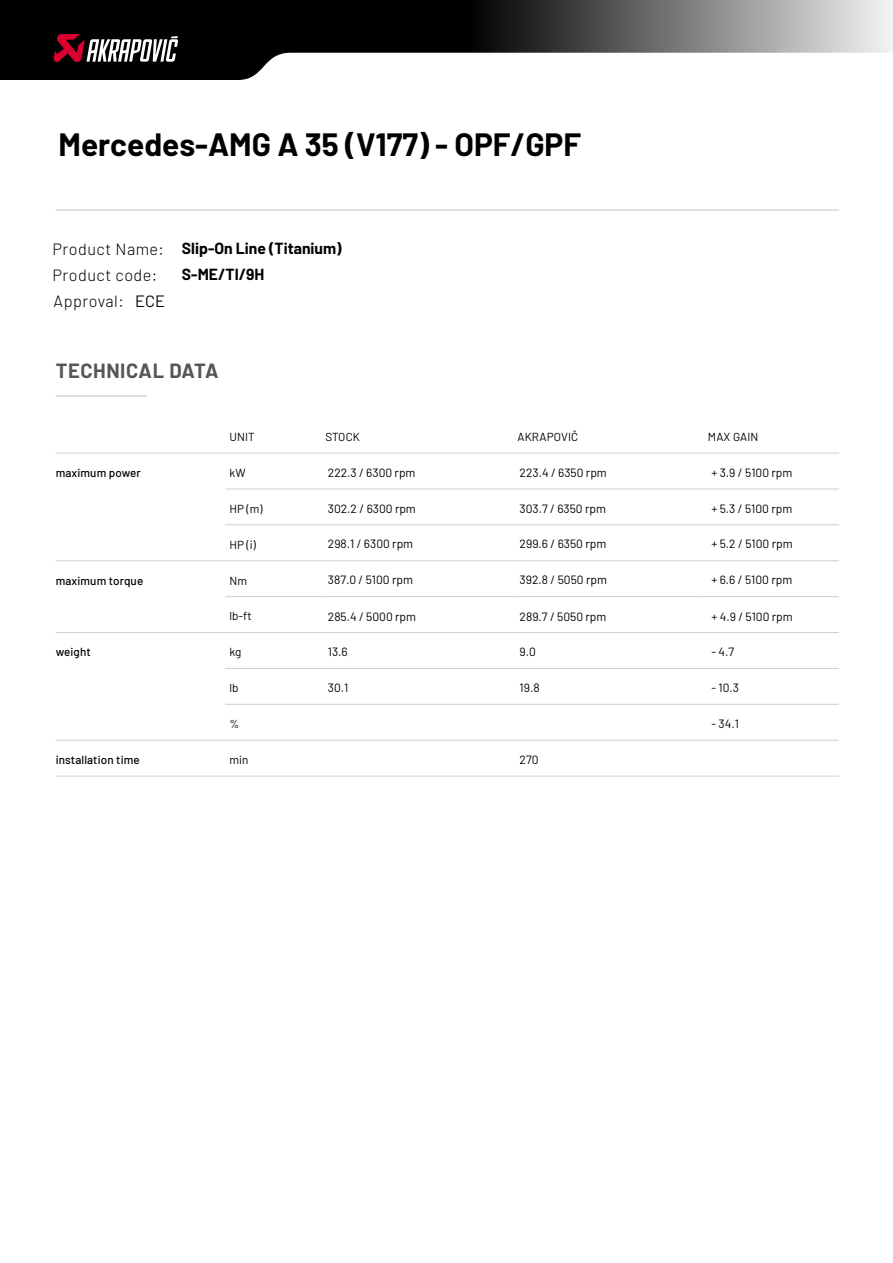
<style>
.page{position:relative;width:893px;height:1263px;background:#fff}
.page>*{position:absolute;margin:0;border:0;box-sizing:border-box;transform-origin:0 0}
.t1{font:700 31.5px "Barlow";color:#000}
.t2{font:700 20.1px "Barlow";letter-spacing:.03em;color:#565656}
.t3{font:16.35px "Barlow";color:#000}
.t4{font:300 16.2px "Barlow";letter-spacing:.03em;color:#000}
.t5{font:700 15.75px/26.2px "Barlow";color:#000}
.t6{font:12px "Barlow";color:#000}
.t7{font:11.7px "Barlow";letter-spacing:.01em;color:#000}
.t8{font:500 11.7px "Barlow";letter-spacing:.01em;color:#000}
</style>
<div class="page">
<svg style="left:0;top:0;width:893px;height:80px"></svg>
<svg style="left:53px;top:34px;width:125px;height:29px"></svg>
<hr style="left:56px;top:396px;width:91px;height:1px;background:#c3c6c7">
<hr style="left:56px;top:453px;width:169px;height:1px;background:#cfd0d0">
<hr style="left:225px;top:453px;width:96px;height:1px;background:#cfd0d0">
<hr style="left:321px;top:453px;width:192px;height:1px;background:#cfd0d0">
<hr style="left:513px;top:453px;width:191px;height:1px;background:#cfd0d0">
<hr style="left:704px;top:453px;width:135px;height:1px;background:#cfd0d0">
<hr style="left:225px;top:489px;width:96px;height:1px;background:#cfd0d0">
<hr style="left:321px;top:489px;width:192px;height:1px;background:#cfd0d0">
<hr style="left:513px;top:489px;width:191px;height:1px;background:#cfd0d0">
<hr style="left:704px;top:489px;width:135px;height:1px;background:#cfd0d0">
<hr style="left:225px;top:525px;width:96px;height:1px;background:#cfd0d0">
<hr style="left:321px;top:525px;width:192px;height:1px;background:#cfd0d0">
<hr style="left:513px;top:525px;width:191px;height:1px;background:#cfd0d0">
<hr style="left:704px;top:525px;width:135px;height:1px;background:#cfd0d0">
<hr style="left:56px;top:560px;width:169px;height:1px;background:#cfd0d0">
<hr style="left:225px;top:560px;width:96px;height:1px;background:#cfd0d0">
<hr style="left:321px;top:560px;width:192px;height:1px;background:#cfd0d0">
<hr style="left:513px;top:560px;width:191px;height:1px;background:#cfd0d0">
<hr style="left:704px;top:560px;width:135px;height:1px;background:#cfd0d0">
<hr style="left:225px;top:596px;width:96px;height:1px;background:#cfd0d0">
<hr style="left:321px;top:596px;width:192px;height:1px;background:#cfd0d0">
<hr style="left:513px;top:596px;width:191px;height:1px;background:#cfd0d0">
<hr style="left:704px;top:596px;width:135px;height:1px;background:#cfd0d0">
<hr style="left:56px;top:632px;width:169px;height:1px;background:#cfd0d0">
<hr style="left:225px;top:632px;width:96px;height:1px;background:#cfd0d0">
<hr style="left:321px;top:632px;width:192px;height:1px;background:#cfd0d0">
<hr style="left:513px;top:632px;width:191px;height:1px;background:#cfd0d0">
<hr style="left:704px;top:632px;width:135px;height:1px;background:#cfd0d0">
<hr style="left:225px;top:668px;width:96px;height:1px;background:#cfd0d0">
<hr style="left:321px;top:668px;width:192px;height:1px;background:#cfd0d0">
<hr style="left:513px;top:668px;width:191px;height:1px;background:#cfd0d0">
<hr style="left:704px;top:668px;width:135px;height:1px;background:#cfd0d0">
<hr style="left:225px;top:704px;width:96px;height:1px;background:#cfd0d0">
<hr style="left:321px;top:704px;width:192px;height:1px;background:#cfd0d0">
<hr style="left:513px;top:704px;width:191px;height:1px;background:#cfd0d0">
<hr style="left:704px;top:704px;width:135px;height:1px;background:#cfd0d0">
<hr style="left:56px;top:740px;width:169px;height:1px;background:#cfd0d0">
<hr style="left:225px;top:740px;width:96px;height:1px;background:#cfd0d0">
<hr style="left:321px;top:740px;width:192px;height:1px;background:#cfd0d0">
<hr style="left:513px;top:740px;width:191px;height:1px;background:#cfd0d0">
<hr style="left:704px;top:740px;width:135px;height:1px;background:#cfd0d0">
<hr style="left:56px;top:776px;width:169px;height:1px;background:#cfd0d0">
<hr style="left:225px;top:776px;width:96px;height:1px;background:#cfd0d0">
<hr style="left:321px;top:776px;width:192px;height:1px;background:#cfd0d0">
<hr style="left:513px;top:776px;width:191px;height:1px;background:#cfd0d0">
<hr style="left:704px;top:776px;width:135px;height:1px;background:#cfd0d0">
<hr style="left:56px;top:210px;width:783px;height:1px;background:#c3c6c7">
<h1 class="t1" style="left:58px;top:125px;width:524px">Mercedes-AMG A 35 (V177) - OPF/GPF</h1>
<h3 class="t4" style="left:53px;top:237px;width:113px">Product Name:</h3>
<h3 class="t4" style="left:53px;top:263px;width:106px">Product code:</h3>
<h3 class="t4" style="left:54px;top:289px;width:72px">Approval:</h3>
<h3 class="t3" style="left:135px;top:290px;width:31px">ECE</h3>
<h3 class="t5" style="left:182px;top:234px;width:161px">Slip-On Line (Titanium)<br>S-ME/TI/9H</h3>
<h2 class="t2" style="left:56px;top:356px;width:164px">TECHNICAL DATA</h2>
<p class="t7" style="left:229px;top:428px;width:27px">UNIT</p>
<p class="t7" style="left:325px;top:428px;width:36px">STOCK</p>
<p class="t7" style="left:517px;top:428px;width:62px">AKRAPOVIČ</p>
<p class="t7" style="left:708px;top:428px;width:52px">MAX GAIN</p>
<p class="t8" style="left:56px;top:464px;width:87px">maximum power</p>
<p class="t7" style="left:229px;top:464px;width:18px">kW</p>
<p class="t7" style="left:229px;top:500px;width:35px">HP (m)</p>
<p class="t7" style="left:229px;top:536px;width:28px">HP (i)</p>
<p class="t8" style="left:56px;top:572px;width:89px">maximum torque</p>
<p class="t7" style="left:229px;top:572px;width:19px">Nm</p>
<p class="t7" style="left:229px;top:608px;width:24px">lb-ft</p>
<p class="t8" style="left:56px;top:643px;width:37px">weight</p>
<p class="t7" style="left:229px;top:644px;width:14px">kg</p>
<p class="t7" style="left:229px;top:679px;width:11px">lb</p>
<p class="t7" style="left:229px;top:715px;width:11px">%</p>
<p class="t8" style="left:56px;top:751px;width:86px">installation time</p>
<p class="t7" style="left:229px;top:751px;width:21px">min</p>
<p class="t6" style="left:328px;top:465px;width:89px">222.3 / 6300 rpm</p>
<p class="t6" style="left:520px;top:465px;width:89px">223.4 / 6350 rpm</p>
<p class="t6" style="left:711px;top:465px;width:83px">+ 3.9 / 5100 rpm</p>
<p class="t6" style="left:328px;top:501px;width:89px">302.2 / 6300 rpm</p>
<p class="t6" style="left:520px;top:501px;width:88px">303.7 / 6350 rpm</p>
<p class="t6" style="left:711px;top:501px;width:82px">+ 5.3 / 5100 rpm</p>
<p class="t6" style="left:328px;top:536px;width:87px">298.1 / 6300 rpm</p>
<p class="t6" style="left:520px;top:536px;width:88px">299.6 / 6350 rpm</p>
<p class="t6" style="left:711px;top:536px;width:83px">+ 5.2 / 5100 rpm</p>
<p class="t6" style="left:328px;top:572px;width:87px">387.0 / 5100 rpm</p>
<p class="t6" style="left:520px;top:572px;width:89px">392.8 / 5050 rpm</p>
<p class="t6" style="left:711px;top:572px;width:82px">+ 6.6 / 5100 rpm</p>
<p class="t6" style="left:328px;top:609px;width:90px">285.4 / 5000 rpm</p>
<p class="t6" style="left:520px;top:609px;width:88px">289.7 / 5050 rpm</p>
<p class="t6" style="left:711px;top:609px;width:83px">+ 4.9 / 5100 rpm</p>
<p class="t6" style="left:328px;top:644px;width:21px">13.6</p>
<p class="t6" style="left:520px;top:644px;width:18px">9.0</p>
<p class="t6" style="left:711px;top:644px;width:24px">- 4.7</p>
<p class="t6" style="left:328px;top:680px;width:22px">30.1</p>
<p class="t6" style="left:520px;top:680px;width:22px">19.8</p>
<p class="t6" style="left:711px;top:680px;width:29px">- 10.3</p>
<p class="t6" style="left:711px;top:716px;width:29px">- 34.1</p>
<p class="t6" style="left:520px;top:752px;width:20px">270</p>
</div>
